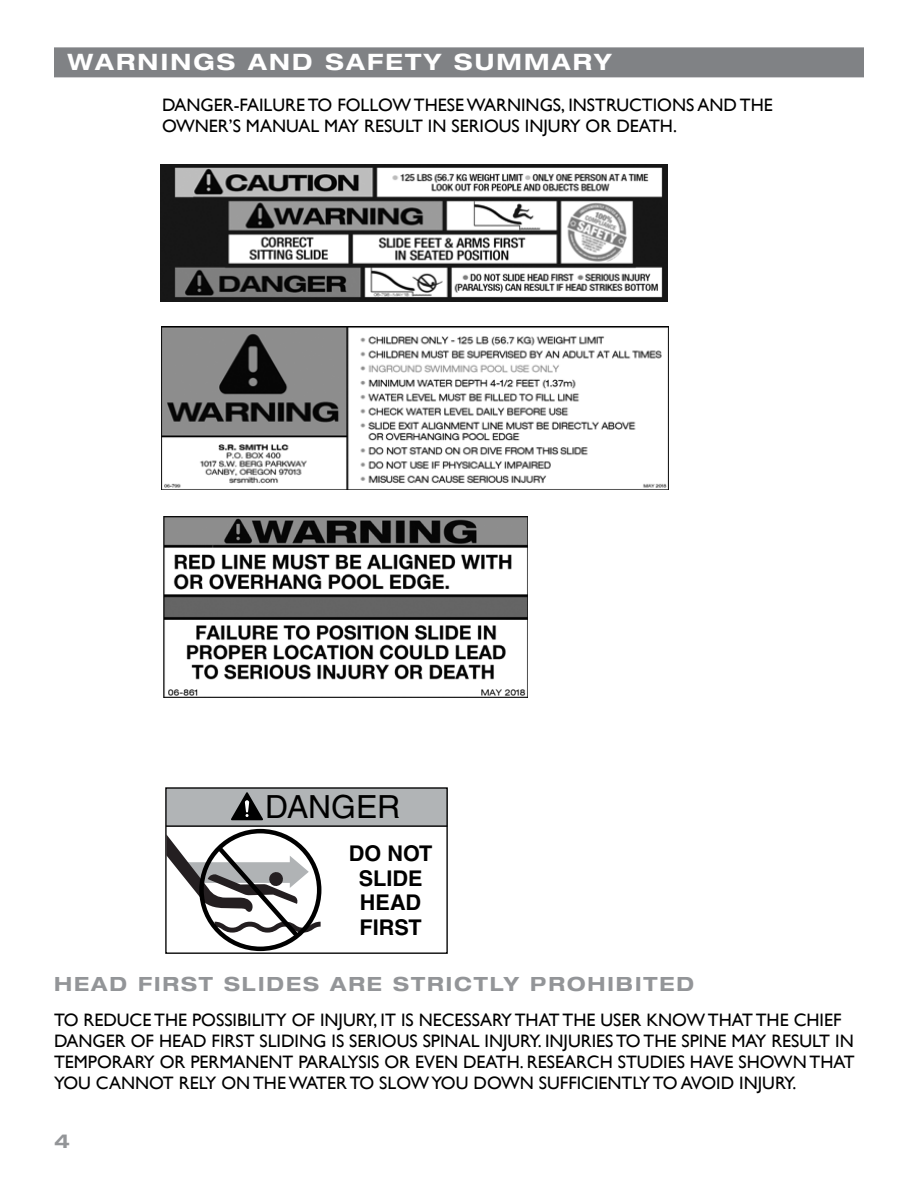
<style>
.page{position:relative;width:918px;height:1188px;background:#fff}
.page>*{position:absolute;margin:0;border:0;box-sizing:border-box;transform-origin:0 0}
.t1{font:31.8px "Helvetica LT Std";color:#000}
.t2{font:700 expanded 22.5px "Helvetica Neue LT Com";letter-spacing:.1em;color:#fff}
.t3{font:700 21.6px/24.6px "Helvetica LT Std";color:#000;text-align:center}
.t4{font:700 expanded 19.5px "Helvetica Neue LT Com";letter-spacing:.1em;color:#939598}
.t5{font:18px/21px "Gill Sans";color:#000}
</style>
<div class="page">
<div style="left:54px;top:47px;width:810px;height:30px;background:#808285"></div>
<img style="left:160px;top:164px;width:508px;height:138px">
<img style="left:162px;top:326px;width:507px;height:164px">
<img style="left:163px;top:516px;width:364px;height:182px">
<div style="left:166px;top:788px;width:281px;height:38px;background:#b1b4b6"></div>
<svg style="left:231px;top:792px;width:32px;height:28px"></svg>
<div style="left:165px;top:787px;width:283px;height:167px;border:1px solid #000"></div>
<hr style="left:166px;top:825px;width:281px;height:2px;background:#000">
<div style="left:199px;top:829px;width:122px;height:122px;border:4px solid #000;border-radius:50%"></div>
<svg style="left:166px;top:834px;width:155px;height:108px"></svg>
<p class="t2" style="left:68px;top:47px;width:546px">WARNINGS AND SAFETY SUMMARY</p>
<p class="t5" style="left:162px;top:95px;width:612px">DANGER-FAILURE TO FOLLOW THESE WARNINGS, INSTRUCTIONS AND THE<br>OWNER’S MANUAL MAY RESULT IN SERIOUS INJURY OR DEATH.</p>
<h1 class="t1" style="left:265px;top:789px;width:136px">DANGER</h1>
<p class="t3" style="left:349px;top:841px;width:85px">DO NOT<br>SLIDE<br>HEAD<br>FIRST</p>
<p class="t4" style="left:54px;top:972px;width:642px">HEAD FIRST SLIDES ARE STRICTLY PROHIBITED</p>
<p class="t5" style="left:54px;top:1009px;width:802px">TO REDUCE THE POSSIBILITY OF INJURY, IT IS NECESSARY THAT THE USER KNOW THAT THE CHIEF DANGER OF HEAD FIRST SLIDING IS SERIOUS SPINAL INJURY. INJURIES TO THE SPINE MAY RESULT IN TEMPORARY OR PERMANENT PARALYSIS OR EVEN DEATH. RESEARCH STUDIES HAVE SHOWN THAT YOU CANNOT RELY ON THE WATER TO SLOW YOU DOWN SUFFICIENTLY TO AVOID INJURY.</p>
<p class="t4" style="left:54px;top:1128px;width:17px">4</p>
</div>
